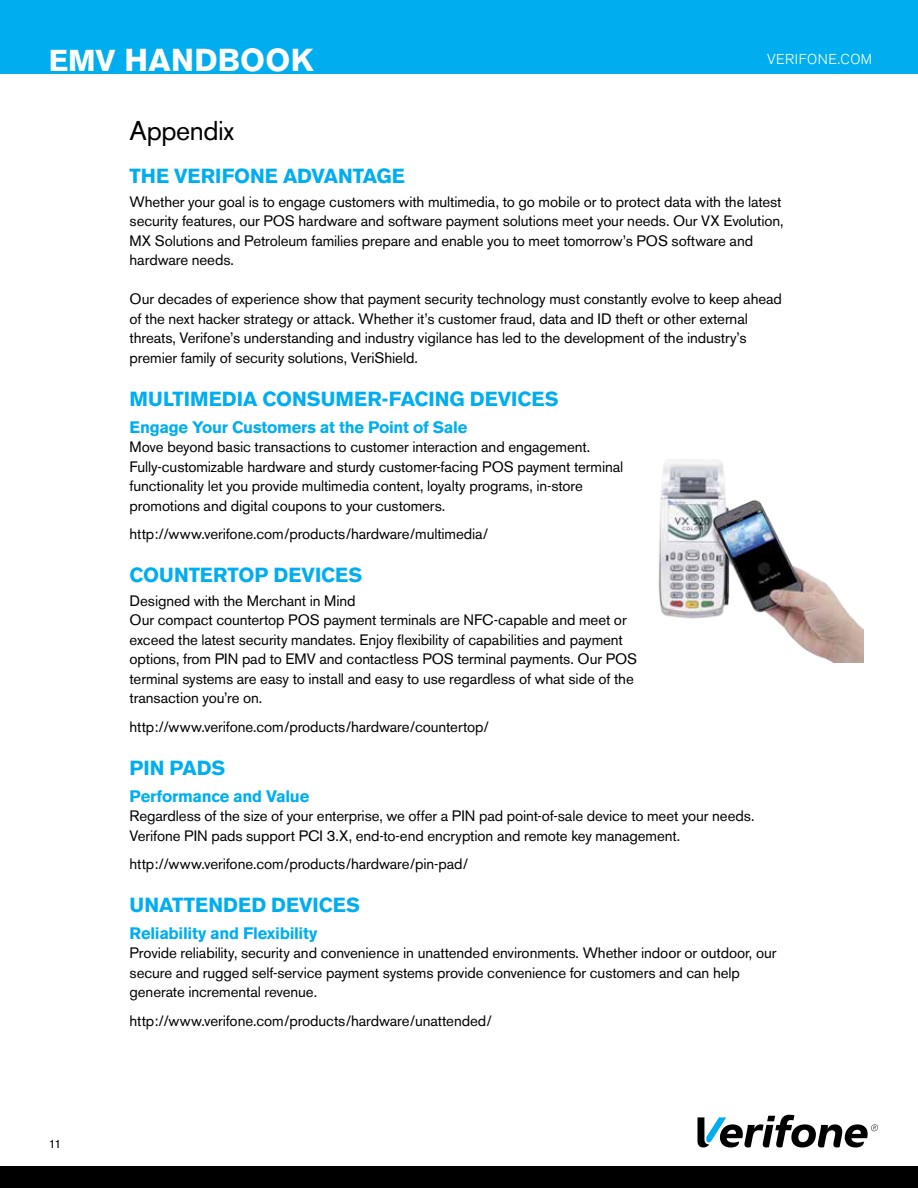
<style>
.page{position:relative;width:918px;height:1188px;background:#fff}
.page>*{position:absolute;margin:0;border:0;box-sizing:border-box;transform-origin:0 0}
.t1{font:700 31.5px "Akzidenz Grotesk BE";letter-spacing:.01em;color:#fff}
.t2{font:27px "Akzidenz Grotesk BE";letter-spacing:-.015em;color:#000}
.t3{font:700 20.25px "Akzidenz Grotesk BE";color:#00aeef}
.t4{font:700 16.5px "Akzidenz Grotesk BE";letter-spacing:-.015em;color:#00aeef}
.t5{font:15px/19.5px "Akzidenz Grotesk BE";letter-spacing:-.005em;color:#000}
.t6{font:300 14.25px "Akzidenz Grotesk BE";letter-spacing:.035em;color:#fff}
.t7{font:12px "Akzidenz Grotesk BE";color:#000}
.s1{font-size:30px}
</style>
<div class="page">
<svg style="left:698px;top:1115px;width:180px;height:33px"></svg>
<div style="left:0;top:0;width:918px;height:74px;background:#00aeef"></div>
<div style="left:0;top:1166px;width:918px;height:22px;background:#000"></div>
<img style="left:658px;top:459px;width:206px;height:203px">
<h1 class="t1" style="left:49px;top:42px;width:266px"><span class="s1">EMV</span> HANDBOOK</h1>
<p class="t6" style="left:767px;top:51px;width:107px">VERIFONE.COM</p>
<p class="t7" style="left:49px;top:1137px;width:14px">11</p>
<h2 class="t2" style="left:130px;top:115px;width:106px">Appendix</h2>
<h3 class="t3" style="left:130px;top:164px;width:277px">THE VERIFONE ADVANTAGE</h3>
<p class="t5" style="left:130px;top:192px;width:656px">Whether your goal is to engage customers with multimedia, to go mobile or to protect data with the latest security features, our POS hardware and software payment solutions meet your needs. Our VX Evolution, MX Solutions and Petroleum families prepare and enable you to meet tomorrow’s POS software and hardware needs.</p>
<p class="t5" style="left:130px;top:289px;width:654px">Our decades of experience show that payment security technology must constantly evolve to keep ahead of the next hacker strategy or attack. Whether it’s customer fraud, data and ID theft or other external threats, Verifone’s understanding and industry vigilance has led to the development of the industry’s premier family of security solutions, VeriShield.</p>
<h3 class="t3" style="left:130px;top:387px;width:431px">MULTIMEDIA CONSUMER-FACING DEVICES</h3>
<p class="t4" style="left:130px;top:417px;width:339px">Engage Your Customers at the Point of Sale</p>
<p class="t5" style="left:130px;top:437px;width:495px">Move beyond basic transactions to customer interaction and engagement.<br>Fully-customizable hardware and sturdy customer-facing POS payment terminal functionality let you provide multimedia content, loyalty programs, in-store promotions and digital coupons to your customers.</p>
<p class="t5" style="left:130px;top:524px;width:360px">http://www.verifone.com/products/hardware/multimedia/</p>
<h3 class="t3" style="left:130px;top:563px;width:234px">COUNTERTOP DEVICES</h3>
<p class="t5" style="left:130px;top:591px;width:509px">Designed with the Merchant in Mind<br>Our compact countertop POS payment terminals are NFC-capable and meet or exceed the latest security mandates. Enjoy flexibility of capabilities and payment options, from PIN pad to EMV and contactless POS terminal payments. Our POS terminal systems are easy to install and easy to use regardless of what side of the transaction you’re on.</p>
<p class="t5" style="left:130px;top:717px;width:361px">http://www.verifone.com/products/hardware/countertop/</p>
<h3 class="t3" style="left:130px;top:756px;width:97px">PIN PADS</h3>
<p class="t4" style="left:130px;top:786px;width:181px">Performance and Value</p>
<p class="t5" style="left:130px;top:806px;width:626px">Regardless of the size of your enterprise, we offer a PIN pad point-of-sale device to meet your needs.<br>Verifone PIN pads support PCI 3.X, end-to-end encryption and remote key management.</p>
<p class="t5" style="left:130px;top:854px;width:340px">http://www.verifone.com/products/hardware/pin-pad/</p>
<h3 class="t3" style="left:130px;top:893px;width:232px">UNATTENDED DEVICES</h3>
<p class="t4" style="left:130px;top:924px;width:189px">Reliability and Flexibility</p>
<p class="t5" style="left:130px;top:943px;width:648px">Provide reliability, security and convenience in unattended environments. Whether indoor or outdoor, our secure and rugged self-service payment systems provide convenience for customers and can help generate incremental revenue.</p>
<p class="t5" style="left:130px;top:1011px;width:364px">http://www.verifone.com/products/hardware/unattended/</p>
</div>
